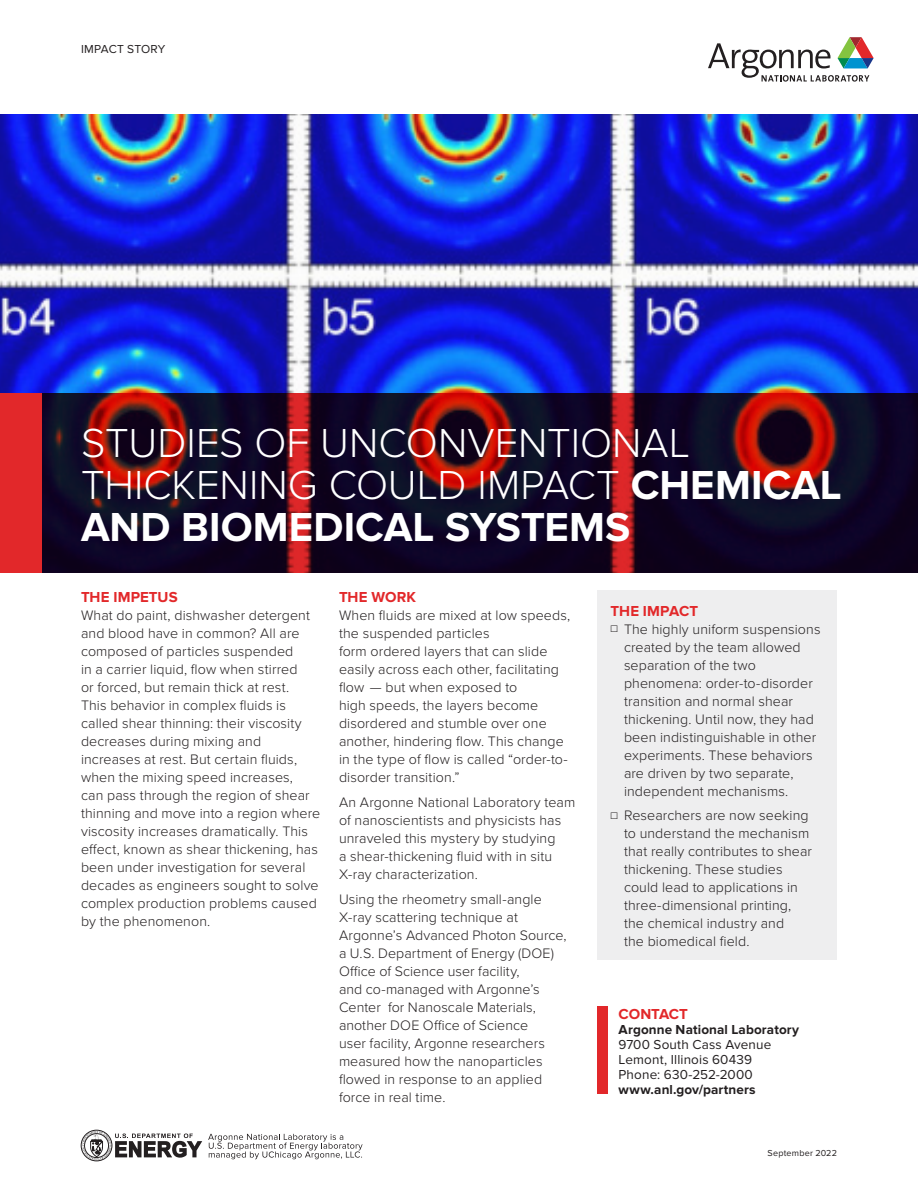
<style>
.page{position:relative;width:918px;height:1188px;background:#fff}
.page>*{position:absolute;margin:0;border:0;box-sizing:border-box;transform-origin:0 0}
._01_headline{font:300 42px/42px "Proxima Nova";color:#fff}
._01_subhead{font:700 15px "Proxima Nova";letter-spacing:.01em;color:#e2282a}
._01_contact_head{font:700 15px "Proxima Nova";color:#e2282a}
._04_body{font:300 14.25px/18px "Proxima Nova";letter-spacing:.005em;color:#231f20}
._02_contact_info{font:13.5px/15px "Proxima Nova";letter-spacing:.01em;color:#231f20}
.t1{font:12px "Proxima Nova";letter-spacing:.02em;color:#231f20}
.t2{font:9px "Proxima Nova";letter-spacing:.025em;color:#231f20}
.s1{font-weight:700}
.s2{font-size:11.4px}
</style>
<div class="page">
<svg style="left:708px;top:37px;width:166px;height:45px"></svg>
<svg style="left:81px;top:1130px;width:121px;height:31px"></svg>
<svg style="left:208px;top:1134px;width:155px;height:25px"></svg>
<img style="left:0;top:115px;width:918px;height:278px">
<svg style="left:42px;top:393px;width:876px;height:179px;background:#290920"></svg>
<div style="left:0;top:393px;width:42px;height:179px;background:#e2282a"></div>
<div style="left:597px;top:590px;width:240px;height:370px;background:#eeeeef"></div>
<div style="left:597px;top:1007px;width:11px;height:87px;background:#e2282a"></div>
<p class="t1" style="left:81px;top:42px;width:86px">IMPACT STORY</p>
<p class="_01_headline" style="left:81px;top:423px;width:762px">STUDIES OF UNCONVENTIONAL<br>THICKENING COULD IMPACT <span class="s1">CHEMICAL<br>AND BIOMEDICAL SYSTEMS</span></p>
<p class="_01_subhead" style="left:81px;top:588px;width:98px">THE IMPETUS</p>
<p class="_04_body" style="left:81px;top:607px;width:241px">What do paint, dishwasher detergent and blood have in common? All are composed of particles suspended<br>in a carrier liquid, flow when stirred<br>or forced, but remain thick at rest.<br>This behavior in complex fluids is called shear thinning: their viscosity decreases during mixing and increases at rest. But certain fluids, when the mixing speed increases,<br>can pass through the region of shear thinning and move into a region where viscosity increases dramatically. This effect, known as shear thickening, has been under investigation for several decades as engineers sought to solve complex production problems caused by the phenomenon.</p>
<p class="_01_subhead" style="left:339px;top:588px;width:79px">THE WORK</p>
<p class="_04_body" style="left:339px;top:607px;width:233px">When fluids are mixed at low speeds, the suspended particles<br>form ordered layers that can slide easily across each other, facilitating flow — but when exposed to<br>high speeds, the layers become disordered and stumble over one another, hindering flow. This change in the type of flow is called “order-to&shy;disorder transition.”</p>
<p class="_04_body" style="left:339px;top:794px;width:238px">An Argonne National Laboratory team of nanoscientists and physicists has unraveled this mystery by studying<br>a shear-thickening fluid with in situ X-ray characterization.</p>
<p class="_04_body" style="left:339px;top:890px;width:229px">Using the rheometry small-angle<br>X-ray scattering technique at<br>Argonne’s Advanced Photon Source, a U.S. Department of Energy (DOE)<br>Office of Science user facility,<br>and co‑managed with Argonne’s<br>Center for Nanoscale Materials, another DOE Office of Science<br>user facility, Argonne researchers measured how the nanoparticles flowed in response to an applied force in real time.</p>
<p class="_01_subhead" style="left:610px;top:602px;width:89px">THE IMPACT</p>
<p class="_04_body" style="left:624px;top:620px;width:198px;text-indent:-14px"><span class="s2">☐</span> The highly uniform suspensions created by the team allowed separation of the two phenomena: order-to-disorder transition and normal shear thickening. Until now, they had been indistinguishable in other experiments. These behaviors are driven by two separate, independent mechanisms.</p>
<p class="_04_body" style="left:624px;top:807px;width:190px;text-indent:-14px"><span class="s2">☐</span> Researchers are now seeking to understand the mechanism that really contributes to shear thickening. These studies could lead to applications in three-dimensional printing, the chemical industry and<br>the biomedical field.</p>
<p class="_01_contact_head" style="left:619px;top:1005px;width:71px">CONTACT</p>
<p class="_02_contact_info" style="left:619px;top:1022px;width:182px"><span class="s1">Argonne National Laboratory<br></span>9700 South Cass Avenue<br>Lemont, Illinois 60439<br>Phone: 630-252-2000 <span class="s1">www.anl.gov/partners</span></p>
<p class="t2" style="left:768px;top:1148px;width:71px">September 2022</p>
</div>
